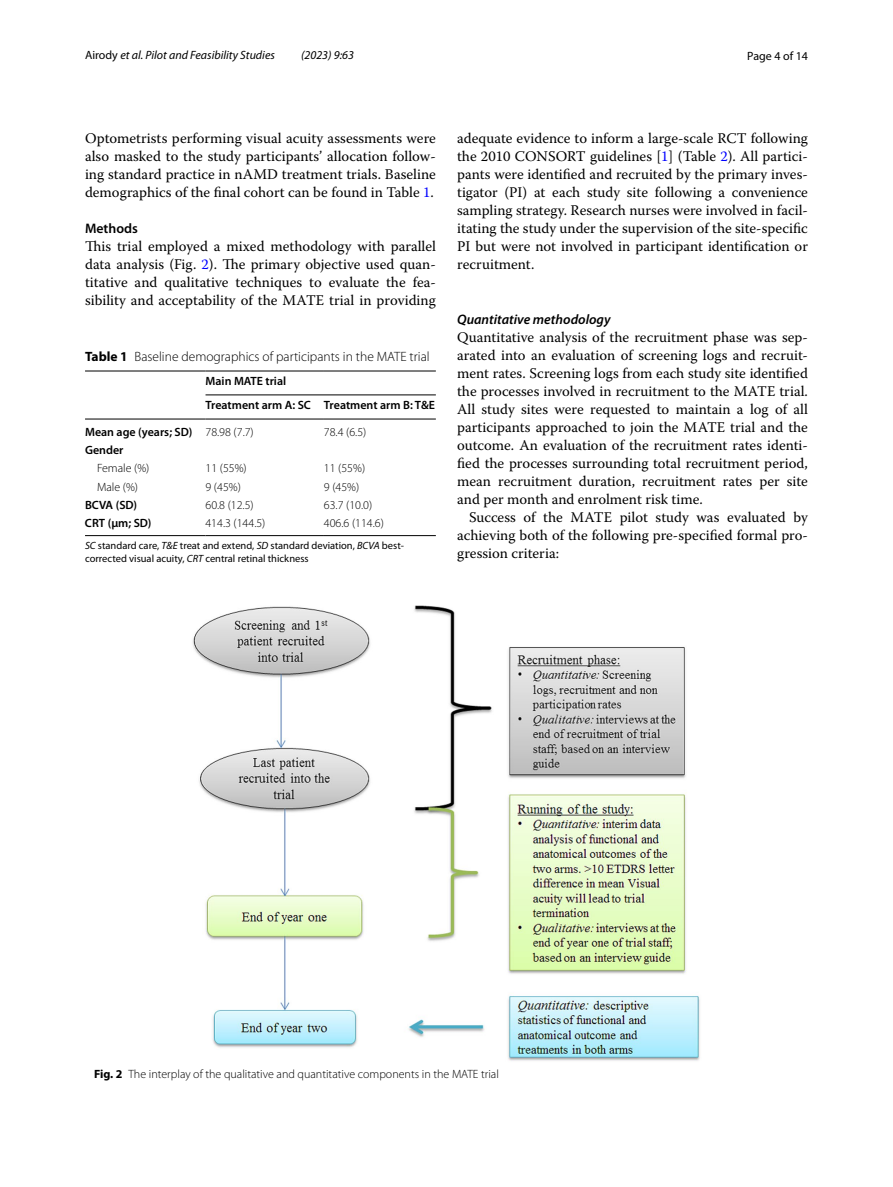
<style>
.page{position:relative;width:893px;height:1187px;background:#fff}
.page>*{position:absolute;margin:0;border:0;box-sizing:border-box;transform-origin:0 0}
.t1{font:14.7px/18px "Warnock Pro";color:#000;text-align:justify}
.t2{font:italic 600 13.8px "Myriad Pro";color:#000}
.t3{font:600 13.8px "Myriad Pro";color:#000}
.t4{font:300 13.5px "Myriad Pro";color:#000}
.t5{font:300 12px "Myriad Pro";color:#000}
.t6{font:600 12px/23.9px "Myriad Pro";color:#000}
.t7{font:italic 12px "Myriad Pro";color:#000}
.t8{font:12px "Myriad Pro";color:#000}
.t9{font:10.5px/12.8px "Myriad Pro";color:#000}
.s1{font-style:normal}
.s2{color:#00f}
.s3{font-weight:700}
.s4{font-weight:300}
.s5{font-style:italic}
</style>
<div class="page">
<hr style="left:85px;top:371px;width:121px;height:1px;background:#000">
<hr style="left:85px;top:419px;width:121px;height:1px;background:#000">
<hr style="left:206px;top:371px;width:118px;height:1px;background:#000">
<hr style="left:324px;top:371px;width:112px;height:1px;background:#000">
<hr style="left:206px;top:419px;width:118px;height:1px;background:#000">
<hr style="left:324px;top:419px;width:112px;height:1px;background:#000">
<hr style="left:85px;top:535px;width:121px;height:1px;background:#000">
<hr style="left:206px;top:535px;width:118px;height:1px;background:#000">
<hr style="left:324px;top:535px;width:112px;height:1px;background:#000">
<hr style="left:206px;top:394px;width:230px;height:1px;background:#000">
<img style="left:192px;top:605px;width:508px;height:456px">
<p class="t7" style="left:85px;top:48px;width:191px"><span class="s1">Airody</span> et al. Pilot and Feasibility Studies</p>
<p class="t7" style="left:301px;top:48px;width:54px">(2023) 9:63</p>
<p class="t8" style="left:747px;top:48px;width:62px">Page 4 of 14</p>
<p class="t1" style="left:85px;top:128px;width:352px">Optometrists performing visual acuity assessments were also masked to the study participants’ allocation follow&shy;ing standard practice in nAMD treatment trials. Baseline demographics of the final cohort can be found in Table <span class="s2">1</span>.</p>
<p class="t3" style="left:85px;top:219px;width:54px">Methods</p>
<p class="t1" style="left:85px;top:236px;width:352px">This trial employed a mixed methodology with parallel data analysis (Fig. <span class="s2">2</span>). The primary objective used quan&shy;titative and qualitative techniques to evaluate the fea&shy;sibility and acceptability of the MATE trial in providing</p>
<p class="t4" style="left:85px;top:349px;width:346px"><span class="s3">Table 1</span> Baseline demographics of participants in the MATE trial</p>
<p class="t6" style="left:206px;top:369px;width:231px">Main MATE trial<br>Treatment arm A: SC Treatment arm B: T&amp;E</p>
<p class="t6" style="left:85px;top:420px;width:170px">Mean age (years; SD) <span class="s4">78.98 (7.7)</span></p>
<p class="t5" style="left:324px;top:425px;width:44px">78.4 (6.5)</p>
<p class="t6" style="left:85px;top:438px;width:40px">Gender</p>
<p class="t5" style="left:97px;top:462px;width:54px">Female (%)</p>
<p class="t5" style="left:205px;top:462px;width:43px">11 (55%)</p>
<p class="t5" style="left:324px;top:462px;width:43px">11 (55%)</p>
<p class="t5" style="left:97px;top:480px;width:43px">Male (%)</p>
<p class="t5" style="left:205px;top:480px;width:37px">9 (45%)</p>
<p class="t5" style="left:324px;top:480px;width:37px">9 (45%)</p>
<p class="t6" style="left:85px;top:492px;width:54px">BCVA (SD)</p>
<p class="t5" style="left:205px;top:498px;width:50px">60.8 (12.5)</p>
<p class="t5" style="left:324px;top:498px;width:50px">63.7 (10.0)</p>
<p class="t6" style="left:85px;top:510px;width:68px">CRT (µm; SD)</p>
<p class="t5" style="left:205px;top:516px;width:62px">414.3 (144.5)</p>
<p class="t5" style="left:324px;top:516px;width:62px">406.6 (114.6)</p>
<p class="t9" style="left:85px;top:539px;width:320px"><span class="s5">SC</span> standard care, <span class="s5">T&amp;E</span> treat and extend, <span class="s5">SD</span> standard deviation, <span class="s5">BCVA</span> best&shy;corrected visual acuity, <span class="s5">CRT</span> central retinal thickness</p>
<p class="t1" style="left:457px;top:128px;width:352px">adequate evidence to inform a large-scale RCT following the 2010 CONSORT guidelines [<span class="s2">1</span>] (Table <span class="s2">2</span>). All partici&shy;pants were identified and recruited by the primary inves&shy;tigator (PI) at each study site following a convenience sampling strategy. Research nurses were involved in facil&shy;itating the study under the supervision of the site-specific PI but were not involved in participant identification or recruitment.</p>
<p class="t2" style="left:457px;top:310px;width:155px">Quantitative methodology</p>
<p class="t1" style="left:457px;top:327px;width:352px">Quantitative analysis of the recruitment phase was sep&shy;arated into an evaluation of screening logs and recruit&shy;ment rates. Screening logs from each study site identified the processes involved in recruitment to the MATE trial.<br>All study sites were requested to maintain a log of all participants approached to join the MATE trial and the outcome. An evaluation of the recruitment rates identi&shy;fied the processes surrounding total recruitment period, mean recruitment duration, recruitment rates per site and per month and enrolment risk time.</p>
<p class="t1" style="left:457px;top:507px;width:352px;text-indent:12px">Success of the MATE pilot study was evaluated by achieving both of the following pre-specified formal pro&shy;gression criteria:</p>
<p class="t5" style="left:94px;top:1067px;width:406px"><span class="s3">Fig. 2</span> The interplay of the qualitative and quantitative components in the MATE trial</p>
</div>
